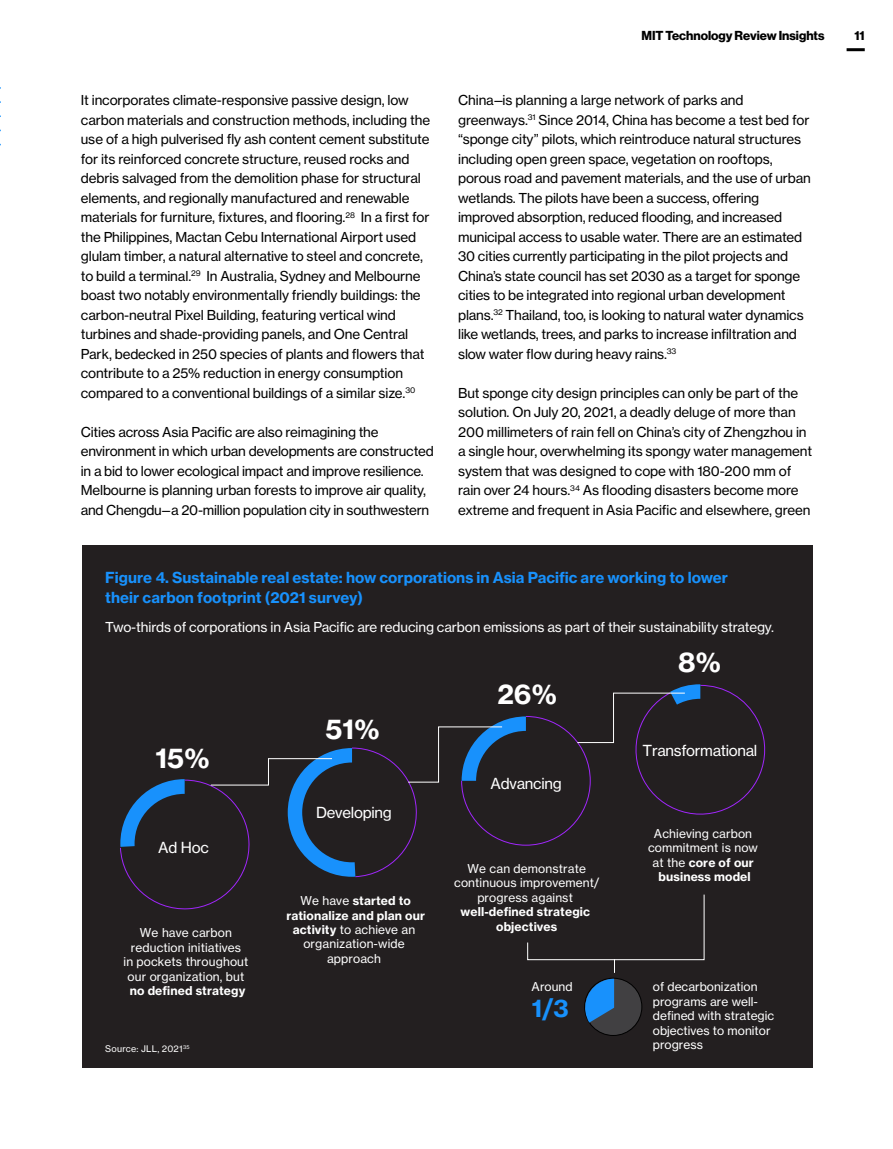
<style>
.page{position:relative;width:893px;height:1149px;background:#fff}
.page>*{position:absolute;margin:0;border:0;box-sizing:border-box;transform-origin:0 0}
.t1{font:27px "N Haas Grotesk TX Std 75 Bd";color:#fff}
.t2{font:24px "N Haas Grotesk TX Std 75 Bd";color:#1891fc}
.t3{font:15px/19.5px "N Haas Grotesk TX Std 75 Bd";letter-spacing:.005em;color:#1891fc}
.t4{font:15px "N Haas Grotesk TX Std 55 Rg";letter-spacing:-.015em;color:#fff}
.t5{font:13.5px/19.5px "N Haas Grotesk TX Std 55 Rg";letter-spacing:-.01em;color:#000}
.t6{font:13.5px "N Haas Grotesk TX Std 55 Rg";letter-spacing:-.01em;color:#fff}
.t7{font:12.75px "N Haas Grotesk DS Std 75 Bd";color:#000}
.t8{font:12px/14.4px "N Haas Grotesk TX Std 55 Rg";letter-spacing:.01em;color:#fff;text-align:center}
.t9{font:12px/14.4px "N Haas Grotesk TX Std 75 Bd";letter-spacing:.01em;color:#fff;text-align:center}
.t10{font:9px "N Haas Grotesk TX Std 55 Rg";letter-spacing:.02em;color:#fff}
.s1{font-family:"N Haas Grotesk TX Std 55 Rg"}
.s2{font-family:"N Haas Grotesk TX Std 75 Bd"}
</style>
<div class="page">
<hr style="left:847px;top:48px;width:18px;height:3px;background:#000">
<div style="left:82px;top:545px;width:730px;height:522px;background:#231f20"></div>
<svg style="left:120px;top:684px;width:646px;height:288px"></svg>
<div style="left:585px;top:977px;width:57px;height:58px;background:#414042;border-radius:50%"></div>
<div style="left:584px;top:977px;width:58px;height:58px;border:1px solid #000;border-radius:50%"></div>
<svg style="left:584px;top:978px;width:30px;height:44px"></svg>
<svg style="left:0;top:87px;width:1px;height:59px"></svg>
<p class="t5" style="left:81px;top:90px;width:351px">It incorporates climate-responsive passive design, low carbon materials and construction methods, including the use of a high pulverised fly ash content cement substitute for its reinforced concrete structure, reused rocks and debris salvaged from the demolition phase for structural elements, and regionally manufactured and renewable materials for furniture, fixtures, and flooring.<sup>28</sup> In a first for the Philippines, Mactan Cebu International Airport used glulam timber, a natural alternative to steel and concrete, to build a terminal.<sup>29</sup> In Australia, Sydney and Melbourne boast two notably environmentally friendly buildings: the carbon-neutral Pixel Building, featuring vertical wind turbines and shade-providing panels, and One Central Park, bedecked in 250 species of plants and flowers that contribute to a 25% reduction in energy consumption compared to a conventional buildings of a similar size.<sup>30</sup></p>
<p class="t5" style="left:81px;top:422px;width:354px">Cities across Asia Pacific are also reimagining the environment in which urban developments are constructed in a bid to lower ecological impact and improve resilience.<br>Melbourne is planning urban forests to improve air quality, and Chengdu—a 20-million population city in southwestern</p>
<p class="t7" style="left:641px;top:28px;width:184px">MIT Technology Review Insights</p>
<p class="t7" style="left:854px;top:28px;width:12px">11</p>
<p class="t5" style="left:458px;top:90px;width:354px">China—is planning a large network of parks and greenways.<sup>31</sup> Since 2014, China has become a test bed for “sponge city” pilots, which reintroduce natural structures including open green space, vegetation on rooftops, porous road and pavement materials, and the use of urban wetlands. The pilots have been a success, offering improved absorption, reduced flooding, and increased municipal access to usable water. There are an estimated 30 cities currently participating in the pilot projects and China’s state council has set 2030 as a target for sponge cities to be integrated into regional urban development plans.<sup>32</sup> Thailand, too, is looking to natural water dynamics like wetlands, trees, and parks to increase infiltration and slow water flow during heavy rains.<sup>33</sup></p>
<p class="t5" style="left:458px;top:383px;width:356px">But sponge city design principles can only be part of the solution. On July 20, 2021, a deadly deluge of more than 200 millimeters of rain fell on China’s city of Zhengzhou in a single hour, overwhelming its spongy water management system that was designed to cope with 180-200 mm of rain over 24 hours.<sup>34</sup> As flooding disasters become more extreme and frequent in Asia Pacific and elsewhere, green</p>
<p class="t3" style="left:105px;top:567px;width:624px">Figure 4. Sustainable real estate: how corporations in Asia Pacific are working to lower their carbon footprint (2021 survey)</p>
<p class="t6" style="left:105px;top:618px;width:670px">Two-thirds of corporations in Asia Pacific are reducing carbon emissions as part of their sustainability strategy.</p>
<h1 class="t1" style="left:155px;top:740px;width:56px">15%</h1>
<p class="t4" style="left:158px;top:837px;width:52px">Ad Hoc</p>
<p class="t8" style="left:124px;top:925px;width:126px">We have carbon reduction initiatives<br>in pockets throughout our organization, but</p>
<p class="t9" style="left:130px;top:983px;width:117px">no defined strategy</p>
<p class="t10" style="left:105px;top:1043px;width:86px">Source: JLL, 2021<sup>35</sup></p>
<h1 class="t1" style="left:325px;top:711px;width:56px">51%</h1>
<p class="t4" style="left:316px;top:803px;width:77px">Developing</p>
<p class="t9" style="left:286px;top:893px;width:140px"><span class="s1">We have</span> started to rationalize and plan our</p>
<p class="t8" style="left:293px;top:922px;width:124px"><span class="s2">activity</span> to achieve an organization-wide approach</p>
<h1 class="t1" style="left:497px;top:677px;width:61px">26%</h1>
<p class="t4" style="left:491px;top:774px;width:73px">Advancing</p>
<p class="t8" style="left:454px;top:861px;width:147px">We can demonstrate continuous improvement/ progress against</p>
<p class="t9" style="left:461px;top:904px;width:131px">well-defined strategic objectives</p>
<h1 class="t1" style="left:678px;top:645px;width:44px">8%</h1>
<p class="t4" style="left:642px;top:740px;width:116px">Transformational</p>
<p class="t8" style="left:648px;top:825px;width:111px">Achieving carbon commitment is now</p>
<p class="t9" style="left:653px;top:854px;width:103px"><span class="s1">at the</span> core of our business model</p>
<p class="t8" style="left:532px;top:979px;width:43px">Around</p>
<p class="t8" style="left:653px;top:979px;width:123px;text-align:left">of decarbonization programs are well&shy;defined with strategic objectives to monitor progress</p>
<h2 class="t2" style="left:532px;top:992px;width:39px">1/3</h2>
</div>
